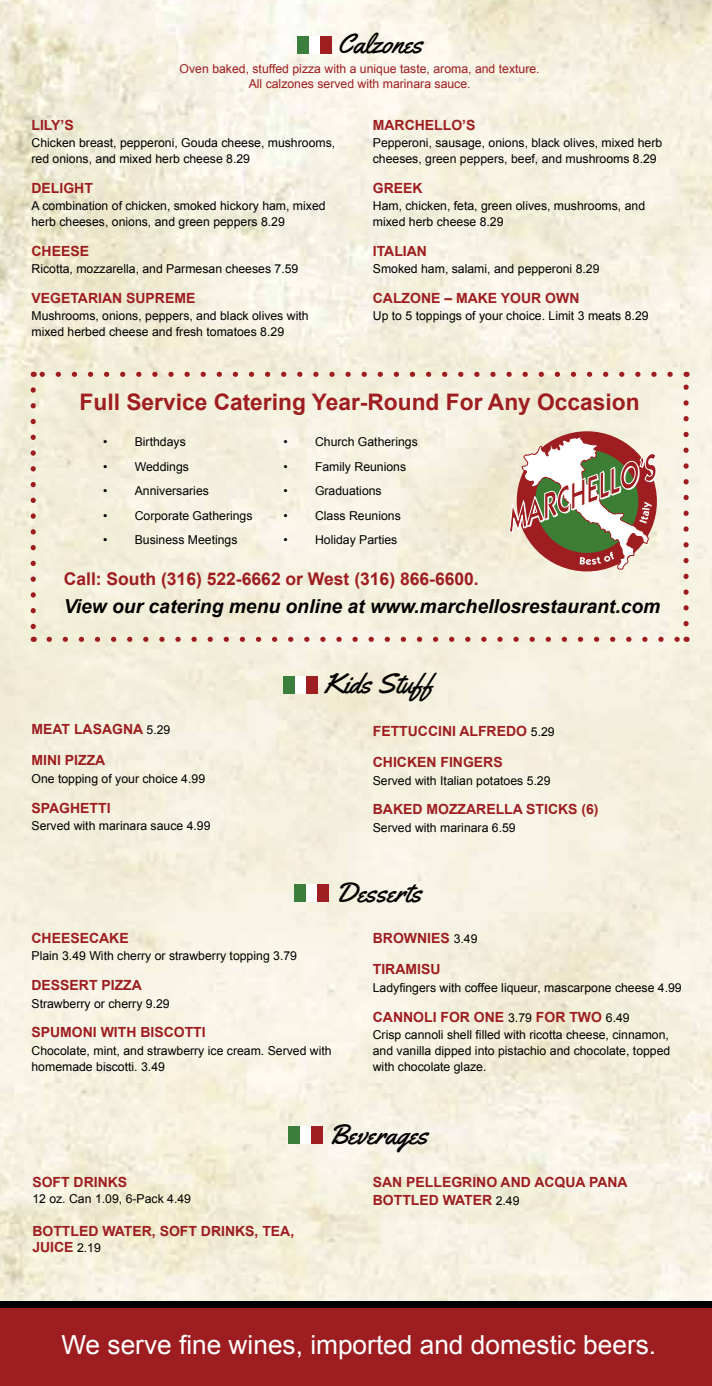
<style>
.page{position:relative;width:712px;height:1386px;background:#fff}
.page>*{position:absolute;margin:0;border:0;box-sizing:border-box;transform-origin:0 0}
.t1{font:28px "Yellowtail";color:#000}
.t2{font:26.25px "Arial";color:#fff}
.t3{font:700 22.75px "Arial";color:#9e1d20}
.t4{font:italic 700 19.25px "Arial";color:#000}
.t5{font:700 17.5px "Arial";color:#9e1d20}
.t6{font:700 14px/15.8px "Arial";color:#9e1d20}
.t7{font:12.25px/15.8px "Arial";color:#000}
.t8{font:12.25px/15.8px "Arial";color:#9e1d20;text-align:center}
.s1{font-weight:400;font-size:12.25px;color:#000}
</style>
<div class="page">
<img style="left:0;top:0;width:712px;height:1301px">
<div style="left:0;top:1307px;width:712px;height:79px;background:#9e1d20"></div>
<div style="left:0;top:1301px;width:712px;height:6px;background:#000"></div>
<div style="left:294px;top:676px;width:12px;height:17px;background:#fff"></div>
<div style="left:306px;top:676px;width:12px;height:17px;background:#9e1e21"></div>
<div style="left:283px;top:676px;width:11px;height:17px;background:#3c7e3c"></div>
<div style="left:306px;top:884px;width:12px;height:18px;background:#fff"></div>
<div style="left:318px;top:884px;width:11px;height:18px;background:#9e1e21"></div>
<div style="left:294px;top:884px;width:12px;height:18px;background:#3c7e3c"></div>
<div style="left:300px;top:1127px;width:11px;height:17px;background:#fff"></div>
<div style="left:311px;top:1127px;width:12px;height:17px;background:#9e1e21"></div>
<div style="left:288px;top:1127px;width:12px;height:17px;background:#3c7e3c"></div>
<div style="left:308px;top:36px;width:12px;height:17px;background:#fff"></div>
<div style="left:320px;top:36px;width:12px;height:17px;background:#9e1e21"></div>
<div style="left:297px;top:36px;width:11px;height:17px;background:#3c7e3c"></div>
<svg style="left:49px;top:637px;width:629px;height:5px;background:#dcb9ac"></svg>
<svg style="left:41px;top:372px;width:629px;height:5px;background:#dbb7a9"></svg>
<svg style="left:31px;top:390px;width:5px;height:252px"></svg>
<svg style="left:683px;top:372px;width:6px;height:252px;background:#e1c0b6"></svg>
<svg style="left:509px;top:431px;width:148px;height:140px"></svg>
<h1 class="t1" style="left:338px;top:26px;width:86px">Calzones</h1>
<p class="t8" style="left:180px;top:61px;width:361px">Oven baked, stuffed pizza with a unique taste, aroma, and texture.<br>All calzones served with marinara sauce.</p>
<p class="t6" style="left:32px;top:117px;width:44px">LILY’S</p>
<p class="t7" style="left:32px;top:135px;width:305px">Chicken breast, pepperoni, Gouda cheese, mushrooms, red onions, and mixed herb cheese 8.29</p>
<p class="t6" style="left:32px;top:180px;width:63px">DELIGHT</p>
<p class="t7" style="left:32px;top:198px;width:296px">A combination of chicken, smoked hickory ham, mixed herb cheeses, onions, and green peppers 8.29</p>
<p class="t6" style="left:32px;top:243px;width:59px">CHEESE</p>
<p class="t7" style="left:32px;top:261px;width:268px">Ricotta, mozzarella, and Parmesan cheeses 7.59</p>
<p class="t6" style="left:32px;top:290px;width:165px">VEGETARIAN SUPREME</p>
<p class="t7" style="left:32px;top:308px;width:279px">Mushrooms, onions, peppers, and black olives with mixed herbed cheese and fresh tomatoes 8.29</p>
<p class="t6" style="left:373px;top:117px;width:104px">MARCHELLO’S</p>
<p class="t7" style="left:373px;top:135px;width:291px">Pepperoni, sausage, onions, black olives, mixed herb cheeses, green peppers, beef, and mushrooms 8.29</p>
<p class="t6" style="left:373px;top:180px;width:51px">GREEK</p>
<p class="t7" style="left:373px;top:198px;width:274px">Ham, chicken, feta, green olives, mushrooms, and mixed herb cheese 8.29</p>
<p class="t6" style="left:373px;top:243px;width:56px">ITALIAN</p>
<p class="t7" style="left:373px;top:261px;width:228px">Smoked ham, salami, and pepperoni 8.29</p>
<p class="t6" style="left:373px;top:290px;width:208px">CALZONE – MAKE YOUR OWN</p>
<p class="t7" style="left:373px;top:308px;width:277px">Up to 5 toppings of your choice. Limit 3 meats 8.29</p>
<h3 class="t3" style="left:80px;top:387px;width:562px">Full Service Catering Year-Round For Any Occasion</h3>
<p class="t7" style="left:103px;top:434px;width:84px">• Birthdays</p>
<p class="t7" style="left:103px;top:459px;width:87px">• Weddings</p>
<p class="t7" style="left:103px;top:483px;width:107px">• Anniversaries</p>
<p class="t7" style="left:103px;top:508px;width:151px">• Corporate Gatherings</p>
<p class="t7" style="left:103px;top:532px;width:136px">• Business Meetings</p>
<p class="t7" style="left:283px;top:434px;width:136px">• Church Gatherings</p>
<p class="t7" style="left:283px;top:459px;width:124px">• Family Reunions</p>
<p class="t7" style="left:283px;top:483px;width:100px">• Graduations</p>
<p class="t7" style="left:283px;top:508px;width:119px">• Class Reunions</p>
<p class="t7" style="left:283px;top:532px;width:115px">• Holiday Parties</p>
<h3 class="t5" style="left:64px;top:567px;width:416px">Call: South (316) 522-6662 or West (316) 866-6600.</h3>
<h3 class="t4" style="left:64px;top:594px;width:598px">View our catering menu online at www.marchellosrestaurant.com</h3>
<p class="t6" style="left:32px;top:721px;width:140px">MEAT LASAGNA <span class="s1">5.29</span></p>
<p class="t6" style="left:32px;top:753px;width:75px">MINI PIZZA</p>
<p class="t7" style="left:32px;top:771px;width:175px">One topping of your choice 4.99</p>
<p class="t6" style="left:32px;top:800px;width:81px">SPAGHETTI</p>
<p class="t7" style="left:32px;top:818px;width:181px">Served with marinara sauce 4.99</p>
<h1 class="t1" style="left:324px;top:666px;width:111px">Kids Stuff</h1>
<p class="t6" style="left:373px;top:723px;width:183px">FETTUCCINI ALFREDO <span class="s1">5.29</span></p>
<p class="t6" style="left:373px;top:755px;width:131px">CHICKEN FINGERS</p>
<p class="t7" style="left:373px;top:772px;width:179px">Served with Italian potatoes 5.29</p>
<p class="t6" style="left:373px;top:802px;width:227px">BAKED MOZZARELLA STICKS (6)</p>
<p class="t7" style="left:373px;top:820px;width:144px">Served with marinara 6.59</p>
<h1 class="t1" style="left:335px;top:875px;width:88px">Desserts</h1>
<p class="t6" style="left:32px;top:931px;width:99px">CHEESECAKE</p>
<p class="t7" style="left:32px;top:948px;width:267px">Plain 3.49 With cherry or strawberry topping 3.79</p>
<p class="t6" style="left:32px;top:978px;width:112px">DESSERT PIZZA</p>
<p class="t7" style="left:32px;top:996px;width:140px">Strawberry or cherry 9.29</p>
<p class="t6" style="left:32px;top:1025px;width:176px">SPUMONI WITH BISCOTTI</p>
<p class="t7" style="left:32px;top:1043px;width:302px">Chocolate, mint, and strawberry ice cream. Served with homemade biscotti. 3.49</p>
<p class="t6" style="left:373px;top:931px;width:106px">BROWNIES <span class="s1">3.49</span></p>
<p class="t6" style="left:373px;top:962px;width:69px">TIRAMISU</p>
<p class="t7" style="left:373px;top:980px;width:310px">Ladyfingers with coffee liqueur, mascarpone cheese 4.99</p>
<p class="t6" style="left:373px;top:1009px;width:258px">CANNOLI FOR ONE <span class="s1">3.79</span> FOR TWO <span class="s1">6.49</span></p>
<p class="t7" style="left:373px;top:1027px;width:299px;text-align:justify">Crisp cannoli shell filled with ricotta cheese, cinnamon, and vanilla dipped into pistachio and chocolate, topped with chocolate glaze.</p>
<p class="t6" style="left:32px;top:1175px;width:96px">SOFT DRINKS</p>
<p class="t7" style="left:32px;top:1191px;width:160px">12 oz. Can 1.09, 6-Pack 4.49</p>
<p class="t6" style="left:32px;top:1224px;width:263px">BOTTLED WATER, SOFT DRINKS, TEA,<br>JUICE <span class="s1">2.19</span></p>
<h1 class="t1" style="left:329px;top:1117px;width:101px">Beverages</h1>
<p class="t6" style="left:373px;top:1174px;width:256px;line-height:17.5px">SAN PELLEGRINO AND ACQUA PANA<br>BOTTLED WATER <span class="s1">2.49</span></p>
<h2 class="t2" style="left:61px;top:1328px;width:596px">We serve fine wines, imported and domestic beers.</h2>
</div>
